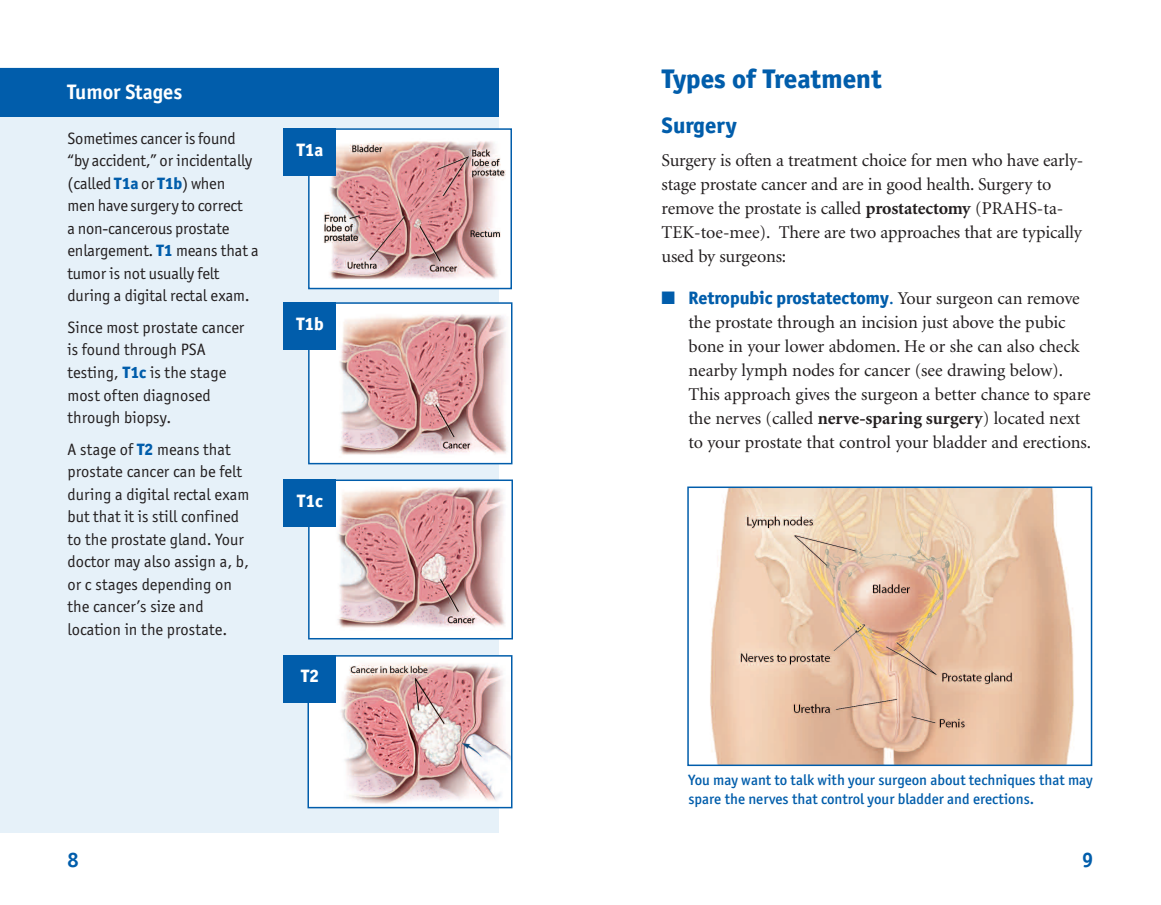
<style>
.page{position:relative;width:1161px;height:905px;background:#fff}
.page>*{position:absolute;margin:0;border:0;box-sizing:border-box;transform-origin:0 0}
.t1{font:800 27px "Officina San ITC";color:#015dab}
.t2{font:800 22.5px "Officina San ITC";color:#015dab}
.t3{font:700 21px "Officina San ITC";color:#fff}
.t4{font:700 21px "Officina San ITC";color:#015dab}
.t5{font:18px/24px "Minion";letter-spacing:-.01em;color:#231f20}
.t6{font:800 18px "Officina San ITC";color:#015dab}
.t7{font:800 18px "Officina San ITC";color:#fff}
.t8{font:16.5px/22.5px "Officina San ITC";color:#231f20}
.t9{font:500 15px/19.5px "Officina San ITC";color:#015dab}
.s1{font-weight:800;color:#015dab}
.s2{font-weight:700}
.s3{font-weight:400}
.s4{font-family:"Minion";font-weight:400;color:#231f20}
</style>
<div class="page">
<img style="left:710px;top:489px;width:364px;height:274px">
<div style="left:687px;top:486px;width:405px;height:280px;border:2px solid #015dab"></div>
<div style="left:0;top:68px;width:500px;height:765px;background:#e6f1f9"></div>
<div style="left:0;top:68px;width:500px;height:48px;background:#015dab"></div>
<img style="left:311px;top:131px;width:195px;height:154px">
<div style="left:308px;top:128px;width:204px;height:161px;border:2px solid #015dab"></div>
<img style="left:311px;top:307px;width:196px;height:154px">
<div style="left:308px;top:302px;width:205px;height:162px;border:2px solid #015dab"></div>
<img style="left:311px;top:482px;width:194px;height:154px">
<div style="left:308px;top:479px;width:205px;height:160px;border:2px solid #015dab"></div>
<div style="left:308px;top:656px;width:204px;height:151px;background:#fff"></div>
<img style="left:323px;top:663px;width:187px;height:141px">
<div style="left:308px;top:655px;width:205px;height:153px;border:2px solid #015dab"></div>
<div style="left:284px;top:128px;width:52px;height:48px;background:#015dab"></div>
<div style="left:284px;top:302px;width:52px;height:47px;background:#015dab"></div>
<div style="left:284px;top:479px;width:52px;height:47px;background:#015dab"></div>
<div style="left:284px;top:655px;width:52px;height:47px;background:#015dab"></div>
<p class="t3" style="left:68px;top:84px;width:116px">Tumor Stages</p>
<p class="t8" style="left:67px;top:127px;width:193px">Sometimes cancer is found “by accident,” or incidentally (called <span class="s1">T1a</span> or <span class="s1">T1b</span>) when<br>men have surgery to correct<br>a non-cancerous prostate enlargement. <span class="s1">T1</span> means that a tumor is not usually felt during a digital rectal exam.</p>
<p class="t8" style="left:67px;top:316px;width:178px">Since most prostate cancer is found through PSA testing, <span class="s1">T1c</span> is the stage most often diagnosed through biopsy.</p>
<p class="t8" style="left:67px;top:437px;width:183px">A stage of <span class="s1">T2</span> means that prostate cancer can be felt during a digital rectal exam but that it is still confined to the prostate gland. Your doctor may also assign a, b, or c stages depending on the cancer’s size and location in the prostate.</p>
<p class="t7" style="left:296px;top:143px;width:29px">T1a</p>
<p class="t7" style="left:296px;top:317px;width:29px">T1b</p>
<p class="t7" style="left:297px;top:494px;width:28px">T1c</p>
<p class="t7" style="left:301px;top:670px;width:20px">T2</p>
<h1 class="t1" style="left:662px;top:70px;width:221px">Types of Treatment</h1>
<p class="t2" style="left:662px;top:118px;width:77px">Surgery</p>
<p class="t5" style="left:661px;top:150px;width:424px">Surgery is often a treatment choice for men who have early&shy;stage prostate cancer and are in good health. Surgery to remove the prostate is called <span class="s2">prostatectomy</span> (PRAHS-ta-TEK-toe-mee). There are two approaches that are typically used by surgeons:</p>
<p class="t6" style="left:662px;top:292px;width:420px">■ Retropubic prostatectomy<span class="s3">.</span> <span class="s4">Your surgeon can remove</span></p>
<p class="t5" style="left:688px;top:312px;width:404px">the prostate through an incision just above the pubic bone in your lower abdomen. He or she can also check nearby lymph nodes for cancer (see drawing below).<br>This approach gives the surgeon a better chance to spare the nerves (called <span class="s2">nerve-sparing surgery</span>) located next to your prostate that control your bladder and erections.</p>
<p class="t9" style="left:688px;top:771px;width:406px">You may want to talk with your surgeon about techniques that may spare the nerves that control your bladder and erections.</p>
<p class="t4" style="left:68px;top:852px;width:13px">8</p>
<p class="t4" style="left:1082px;top:852px;width:13px">9</p>
</div>
